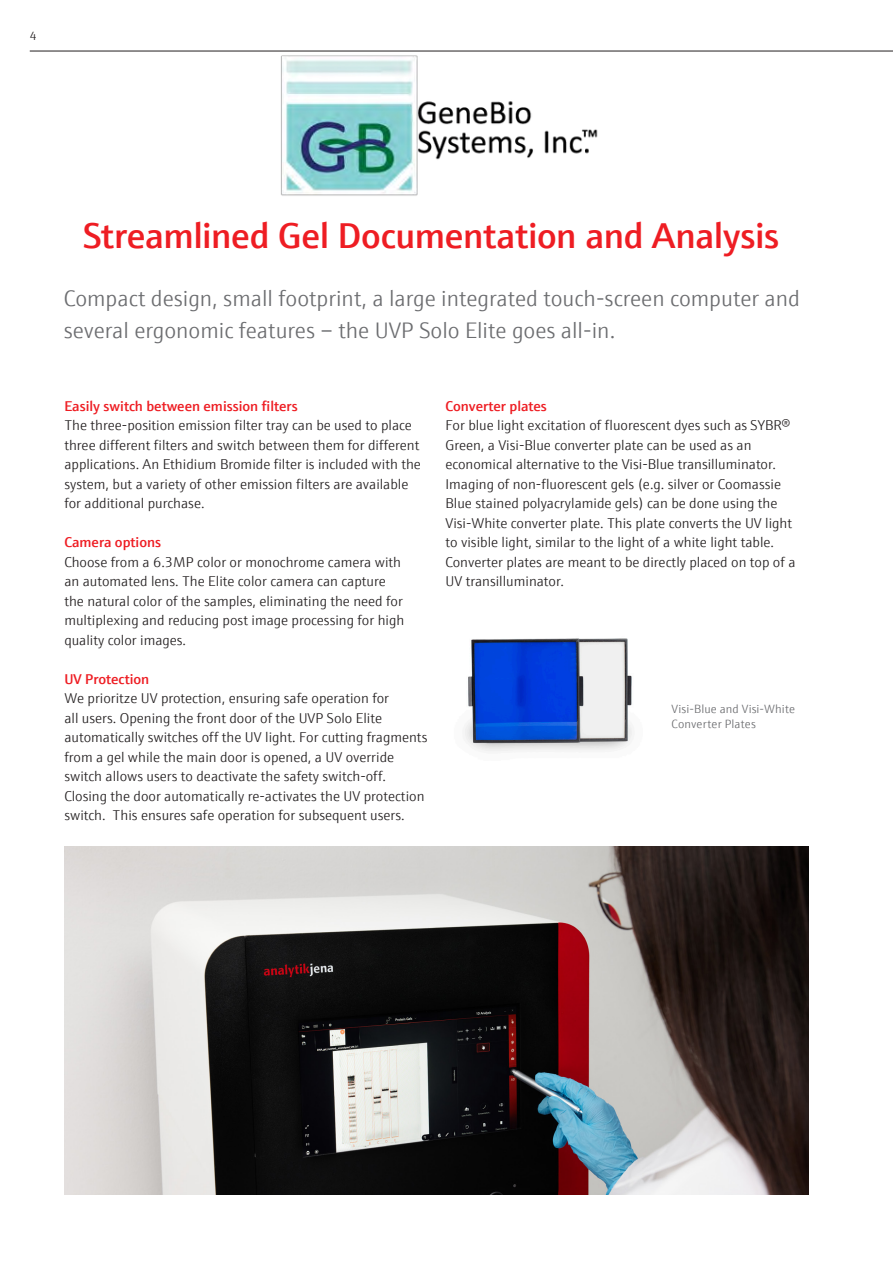
<style>
.page{position:relative;width:893px;height:1263px;background:#fff}
.page>*{position:absolute;margin:0;border:0;box-sizing:border-box;transform-origin:0 0}
.Innenseiten_Überschr{font:600 36px "E+H Sans";letter-spacing:-.01em;color:#ee1d23}
.Innenseiten_Einleitu{font:300 22.5px/32.4px "E+H Sans";color:#6c6d70}
.Innenseiten_Fließtex{font:300 14.25px/19.5px "E+H Sans";color:#231f20}
.Innenseiten_Fließtex-2{font:600 14.25px "E+H Sans";color:#ee1d23}
.Innenseiten_Bildunte{font:300 12px/15px "E+H Sans";letter-spacing:.01em;color:#6c6d70}
.t1{font:300 12px "E+H Sans";color:#231f20}
</style>
<div class="page">
<img style="left:64px;top:846px;width:744px;height:348px">
<img style="left:465px;top:638px;width:167px;height:114px">
<hr style="left:30px;top:51px;width:863px;height:1px;background:#231f20">
<img style="left:281px;top:55px;width:317px;height:141px">
<p class="t1" style="left:30px;top:27px;width:8px">4</p>
<p class="Innenseiten_Überschr" style="left:83px;top:208px;width:697px">Streamlined Gel Documentation and Analysis</p>
<p class="Innenseiten_Einleitu" style="left:64px;top:280px;width:738px">Compact design, small footprint, a large integrated touch-screen computer and several ergonomic features – the UVP Solo Elite goes all-in.</p>
<p class="Innenseiten_Fließtex-2" style="left:64px;top:395px;width:235px">Easily switch between emission filters</p>
<p class="Innenseiten_Fließtex" style="left:64px;top:415px;width:358px">The three-position emission filter tray can be used to place three different filters and switch between them for different applications. An Ethidium Bromide filter is included with the system, but a variety of other emission filters are available for additional purchase.</p>
<p class="Innenseiten_Fließtex-2" style="left:64px;top:531px;width:98px">Camera options</p>
<p class="Innenseiten_Fließtex" style="left:64px;top:551px;width:341px">Choose from a 6.3MP color or monochrome camera with an automated lens. The Elite color camera can capture the natural color of the samples, eliminating the need for multiplexing and reducing post image processing for high quality color images.</p>
<p class="Innenseiten_Fließtex-2" style="left:64px;top:668px;width:87px">UV Protection</p>
<p class="Innenseiten_Fließtex" style="left:64px;top:688px;width:365px">We prioritze UV protection, ensuring safe operation for<br>all users. Opening the front door of the UVP Solo Elite automatically switches off the UV light. For cutting fragments from a gel while the main door is opened, a UV override switch allows users to deactivate the safety switch-off.<br>Closing the door automatically re-activates the UV protection switch. This ensures safe operation for subsequent users.</p>
<p class="Innenseiten_Fließtex-2" style="left:445px;top:395px;width:103px">Converter plates</p>
<p class="Innenseiten_Fließtex" style="left:445px;top:414px;width:352px">For blue light excitation of fluorescent dyes such as SYBR® Green, a Visi-Blue converter plate can be used as an economical alternative to the Visi-Blue transilluminator.<br>Imaging of non-fluorescent gels (e.g. silver or Coomassie Blue stained polyacrylamide gels) can be done using the Visi-White converter plate. This plate converts the UV light to visible light, similar to the light of a white light table.<br>Converter plates are meant to be directly placed on top of a UV transilluminator.</p>
<p class="Innenseiten_Bildunte" style="left:672px;top:700px;width:125px">Visi-Blue and Visi-White<br>Converter Plates</p>
</div>
